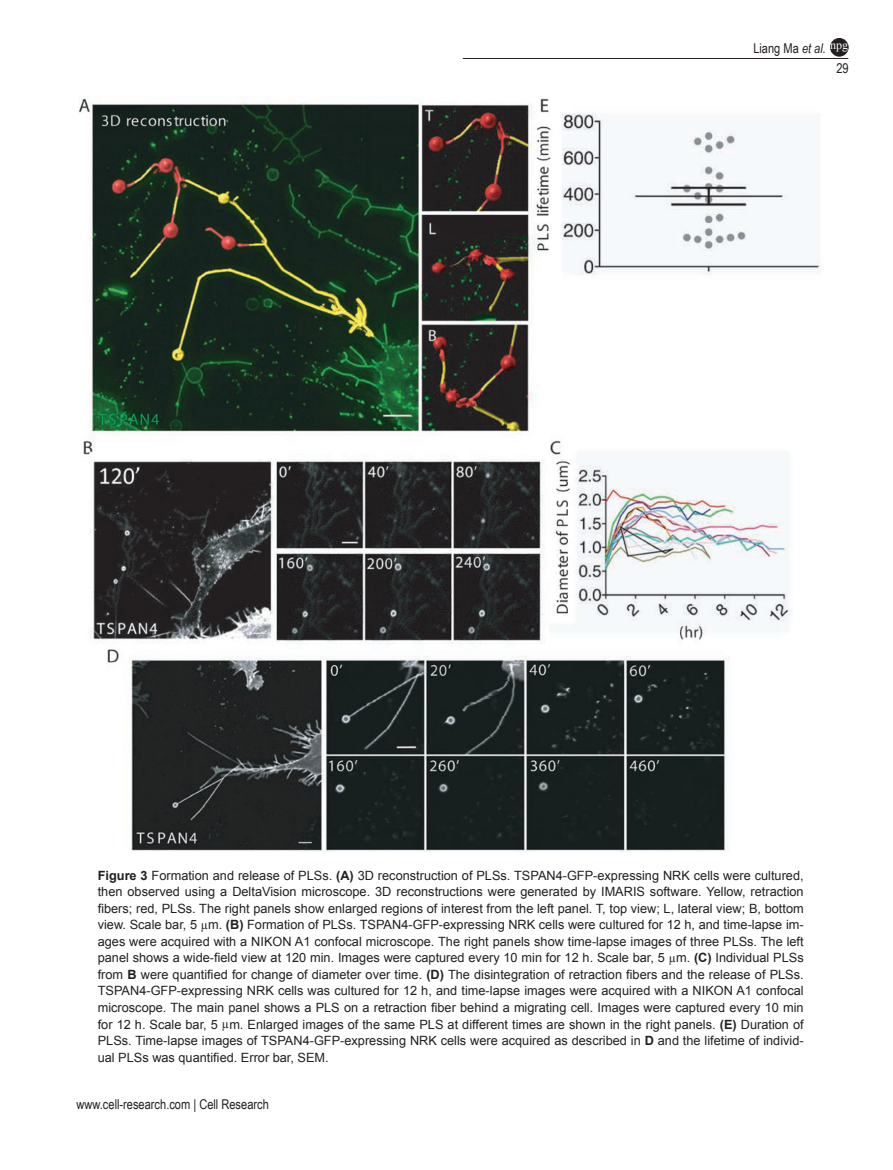
<style>
.page{position:relative;width:893px;height:1170px;background:#fff}
.page>*{position:absolute;margin:0;border:0;box-sizing:border-box;transform-origin:0 0}
.t1{font:13.5px "Arial Narrow";color:#231f20}
.t2{font:12.75px/16.5px "Arial";color:#231f20}
.t3{font:12.75px/16.5px "Arial MT2";color:#231f20}
.t4{font:12px "Times New Roman";color:#fff}
.s1{font-style:italic}
.s2{font-weight:700}
.s3{font-family:"Times New Roman PSMT2"}
.s4{font-family:"Arial"}
.s5{font-family:"Arial";font-weight:700}
</style>
<div class="page">
<hr style="left:463px;top:58px;width:385px;height:1px;background:#231f20">
<div style="left:830px;top:38px;width:18px;height:18px;background:#231f20;border-radius:50%"></div>
<div style="left:830px;top:38px;width:18px;height:18px;border:1px solid #231f20;border-radius:50%"></div>
<img style="left:79px;top:98px;width:742px;height:753px">
<p class="t1" style="left:753px;top:39px;width:74px">Liang Ma <span class="s1">et al.</span></p>
<p class="t4" style="left:830px;top:37px;width:19px">npg</p>
<p class="t1" style="left:836px;top:58px;width:14px">29</p>
<p class="t2" style="left:98px;top:867px;width:707px"><span class="s2">Figure 3</span> Formation and release of PLSs. <span class="s2">(A)</span> 3D reconstruction of PLSs. TSPAN4-GFP-expressing NRK cells were cultured, then observed using a DeltaVision microscope. 3D reconstructions were generated by IMARIS software. Yellow, retraction</p>
<p class="t3" style="left:98px;top:900px;width:707px">fibers; red, PLSs. The right panels show enlarged regions of interest from the left panel. T, top view; L, lateral view; B, bottom</p>
<p class="t2" style="left:98px;top:916px;width:707px">view. Scale bar, 5 <span class="s3">µ</span>m. <span class="s2">(B)</span> Formation of PLSs. TSPAN4-GFP-expressing NRK cells were cultured for 12 h, and time-lapse im&shy;ages were acquired with a NIKON A1 confocal microscope. The right panels show time-lapse images of three PLSs. The left</p>
<p class="t3" style="left:98px;top:949px;width:707px">panel shows a wide-field view at 120 min. Images were captured every 10 min for 12 h. Scale bar, 5 <span class="s3">µ</span><span class="s4">m.</span> <span class="s5">(C)</span> <span class="s4">Individual PLSs from</span> <span class="s5">B</span> were quantified for change of diameter over time. <span class="s5">(D)</span> The disintegration of retraction fibers and the release of PLSs.</p>
<p class="t2" style="left:98px;top:982px;width:707px">TSPAN4-GFP-expressing NRK cells was cultured for 12 h, and time-lapse images were acquired with a NIKON A1 confocal</p>
<p class="t3" style="left:98px;top:999px;width:707px">microscope. The main panel shows a PLS on a retraction fiber behind a migrating cell. Images were captured every 10 min</p>
<p class="t2" style="left:98px;top:1015px;width:707px">for 12 h. Scale bar, 5 <span class="s3">µ</span>m. Enlarged images of the same PLS at different times are shown in the right panels. <span class="s2">(E)</span> Duration of<br>PLSs. Time-lapse images of TSPAN4-GFP-expressing NRK cells were acquired as described in <span class="s2">D</span> and the lifetime of individ-</p>
<p class="t3" style="left:98px;top:1048px;width:233px">ual PLSs was quantified. Error bar, SEM.</p>
<p class="t1" style="left:77px;top:1094px;width:194px">www.cell-research.com | Cell Research</p>
</div>
